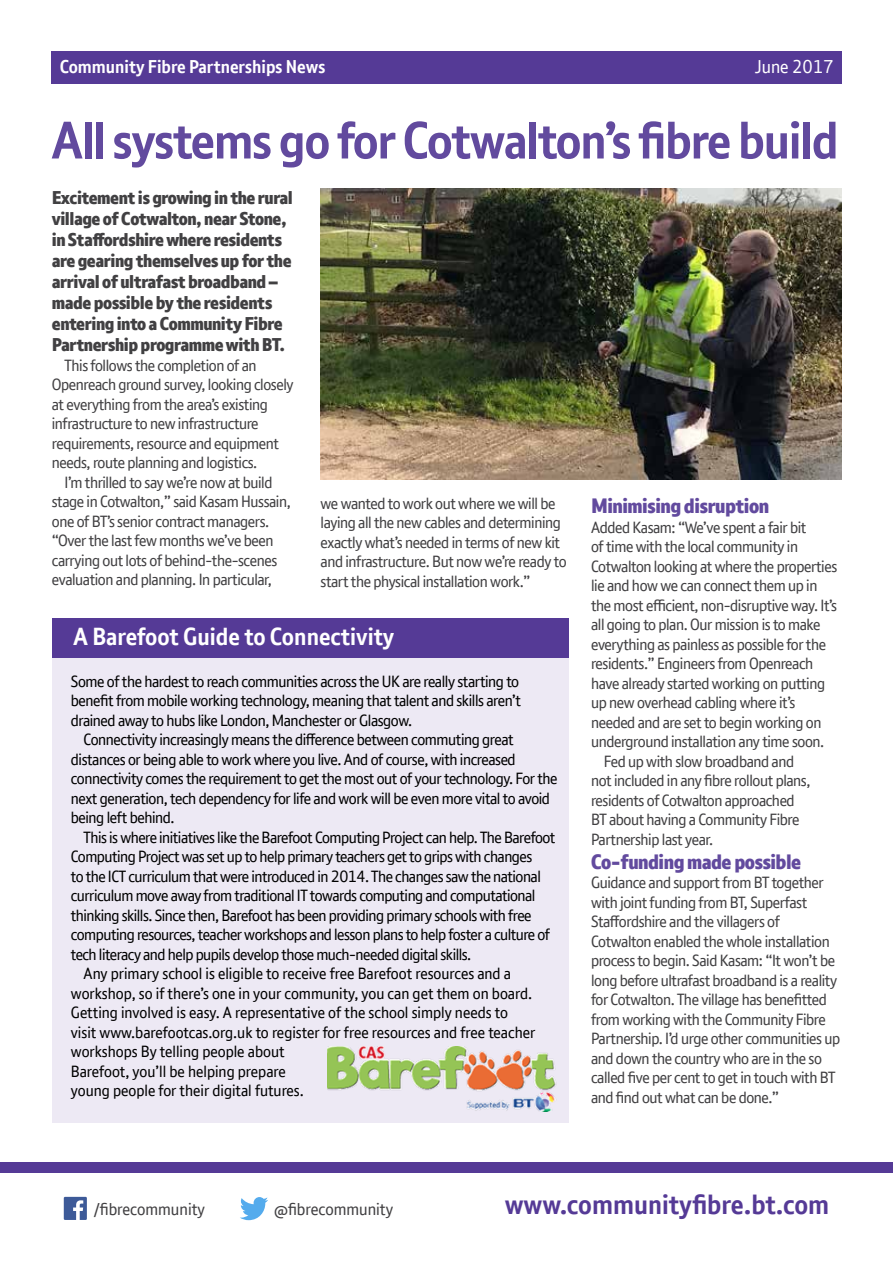
<style>
.page{position:relative;width:893px;height:1263px;background:#fff}
.page>*{position:absolute;margin:0;border:0;box-sizing:border-box;transform-origin:0 0}
.t1{font:700 51px "BT Font";letter-spacing:-.025em;color:#624a9e}
.t2{font:700 27px "BT Font";color:#553a96}
.t3{font:700 24px "BT Font";color:#fff}
.t4{font:800 20.25px "BT Font";letter-spacing:-.025em;color:#624a9e}
.t5{font:800 18px/21px "BT Font";letter-spacing:-.025em;color:#414042}
.t6{font:700 18px "BT Font";color:#fff}
.t7{font:18px "BT Font";color:#fff}
.t8{font:16.65px "BT Font";color:#414042}
.t9{font:15.75px/19.5px "BT Font";letter-spacing:-.025em;color:#414042}
.t10{font:15.75px/19.5px "BT Font";letter-spacing:-.025em;color:#000}
.t11{font:15.75px "BT Font";color:#000}
</style>
<div class="page">
<div style="left:51px;top:51px;width:790px;height:32px;background:#553a96"></div>
<div style="left:52px;top:618px;width:517px;height:504px;background:#ede9f4"></div>
<div style="left:0;top:1162px;width:893px;height:10px;background:#553a96"></div>
<svg style="left:64px;top:1197px;width:23px;height:23px"></svg>
<svg style="left:240px;top:1197px;width:28px;height:23px"></svg>
<img style="left:321px;top:188px;width:521px;height:291px">
<div style="left:52px;top:618px;width:517px;height:39px;background:#553a96"></div>
<img style="left:328px;top:1046px;width:228px;height:65px">
<p class="t6" style="left:60px;top:55px;width:267px">Community Fibre Partnerships News</p>
<p class="t7" style="left:731px;top:54px;width:59px">October</p>
<p class="t7" style="left:755px;top:55px;width:80px">June 20167</p>
<h1 class="t1" style="left:51px;top:107px;width:789px">All systems go for Cotwalton’s fibre build</h1>
<p class="t5" style="left:52px;top:187px;width:243px">Excitement is growing in the rural village of Cotwalton, near Stone, in Staffordshire where residents are gearing themselves up for the arrival of ultrafast broadband – made possible by the residents entering into a Community Fibre<br>Partnership programme with BT.</p>
<p class="t9" style="left:52px;top:355px;width:243px;text-indent:13px">This follows the completion of an Openreach ground survey, looking closely at everything from the area’s existing infrastructure to new infrastructure requirements, resource and equipment needs, route planning and logistics.</p>
<p class="t9" style="left:52px;top:472px;width:240px;text-indent:13px">I’m thrilled to say we’re now at build stage in Cotwalton,” said Kasam Hussain, one of BT’s senior contract managers. “Over the last few months we’ve been carrying out lots of behind-the-scenes evaluation and planning. In particular,</p>
<p class="t9" style="left:321px;top:493px;width:248px">we wanted to work out where we will be laying all the new cables and determining exactly what’s needed in terms of new kit and infrastructure. But now we’re ready to start the physical installation work.”</p>
<p class="t4" style="left:591px;top:493px;width:180px">Minimising disruption</p>
<p class="t9" style="left:591px;top:517px;width:217px">Added Kasam: “We’ve spent a fair bit</p>
<p class="t9" style="left:591px;top:537px;width:208px">of time with the local community in</p>
<p class="t9" style="left:591px;top:556px;width:248px">Cotwalton looking at where the properties</p>
<p class="t9" style="left:591px;top:576px;width:228px">lie and how we can connect them up in</p>
<p class="t9" style="left:591px;top:595px;width:247px">the most efficient, non-disruptive way. It’s</p>
<p class="t9" style="left:591px;top:615px;width:231px">all going to plan. Our mission is to make</p>
<p class="t9" style="left:591px;top:634px;width:237px">everything as painless as possible for the</p>
<p class="t9" style="left:591px;top:654px;width:224px">residents.” Engineers from Openreach</p>
<p class="t9" style="left:591px;top:673px;width:236px">have already started working on putting</p>
<p class="t9" style="left:591px;top:693px;width:206px">up new overhead cabling where it’s</p>
<p class="t9" style="left:591px;top:712px;width:232px">needed and are set to begin working on</p>
<p class="t9" style="left:591px;top:732px;width:235px">underground installation any time soon.</p>
<p class="t9" style="left:604px;top:751px;width:192px">Fed up with slow broadband and</p>
<p class="t9" style="left:591px;top:771px;width:221px">not included in any fibre rollout plans,</p>
<p class="t9" style="left:591px;top:790px;width:205px">residents of Cotwalton approached</p>
<p class="t9" style="left:591px;top:810px;width:210px">BT about having a Community Fibre</p>
<p class="t9" style="left:591px;top:829px;width:124px">Partnership last year.</p>
<p class="t4" style="left:591px;top:848px;width:212px">Co-funding made possible</p>
<p class="t9" style="left:591px;top:873px;width:251px">Guidance and support from BT together with joint funding from BT, Superfast Staffordshire and the villagers of Cotwalton enabled the whole installation process to begin. Said Kasam: “It won’t be long before ultrafast broadband is a reality for Cotwalton. The village has benefitted from working with the Community Fibre Partnership. I’d urge other communities up and down the country who are in the so called five per cent to get in touch with BT and find out what can be done.”</p>
<h3 class="t3" style="left:73px;top:621px;width:323px">A Barefoot Guide to Connectivity</h3>
<p class="t10" style="left:71px;top:671px;width:452px">Some of the hardest to reach communities across the UK are really starting to benefit from mobile working technology, meaning that talent and skills aren’t drained away to hubs like London, Manchester or Glasgow.</p>
<p class="t10" style="left:71px;top:730px;width:488px;text-indent:13px">Connectivity increasingly means the difference between commuting great distances or being able to work where you live. And of course, with increased connectivity comes the requirement to get the most out of your technology. For the next generation, tech dependency for life and work will be even more vital to avoid being left behind.</p>
<p class="t10" style="left:84px;top:827px;width:473px">This is where initiatives like the Barefoot Computing Project can help. The Barefoot</p>
<p class="t10" style="left:71px;top:847px;width:463px">Computing Project was set up to help primary teachers get to grips with changes</p>
<p class="t10" style="left:71px;top:866px;width:471px">to the ICT curriculum that were introduced in 2014. The changes saw the national</p>
<p class="t10" style="left:71px;top:886px;width:466px">curriculum move away from traditional IT towards computing and computational</p>
<p class="t10" style="left:71px;top:905px;width:462px">thinking skills. Since then, Barefoot has been providing primary schools with free</p>
<p class="t10" style="left:71px;top:925px;width:481px">computing resources, teacher workshops and lesson plans to help foster a culture of</p>
<p class="t10" style="left:71px;top:944px;width:402px">tech literacy and help pupils develop those much-needed digital skills.</p>
<p class="t11" style="left:84px;top:963px;width:429px">Any primary school is eligible to receive free Barefoot resources and a</p>
<p class="t11" style="left:71px;top:983px;width:463px">workshop, so if there’s one in your community, you can get them on board.</p>
<p class="t11" style="left:71px;top:1002px;width:439px">Getting involved is easy. A representative of the school simply needs to</p>
<p class="t11" style="left:71px;top:1022px;width:466px">visit www.barefootcas.org.uk to register for free resources and free teacher</p>
<p class="t11" style="left:71px;top:1041px;width:215px">workshops By telling people about</p>
<p class="t11" style="left:71px;top:1061px;width:216px">Barefoot, you’ll be helping prepare</p>
<p class="t11" style="left:71px;top:1080px;width:235px">young people for their digital futures.</p>
<p class="t8" style="left:94px;top:1198px;width:113px">/fibrecommunity</p>
<p class="t8" style="left:274px;top:1198px;width:120px">@fibrecommunity</p>
<h2 class="t2" style="left:505px;top:1187px;width:326px">www.communityfibre.bt.com</h2>
</div>
